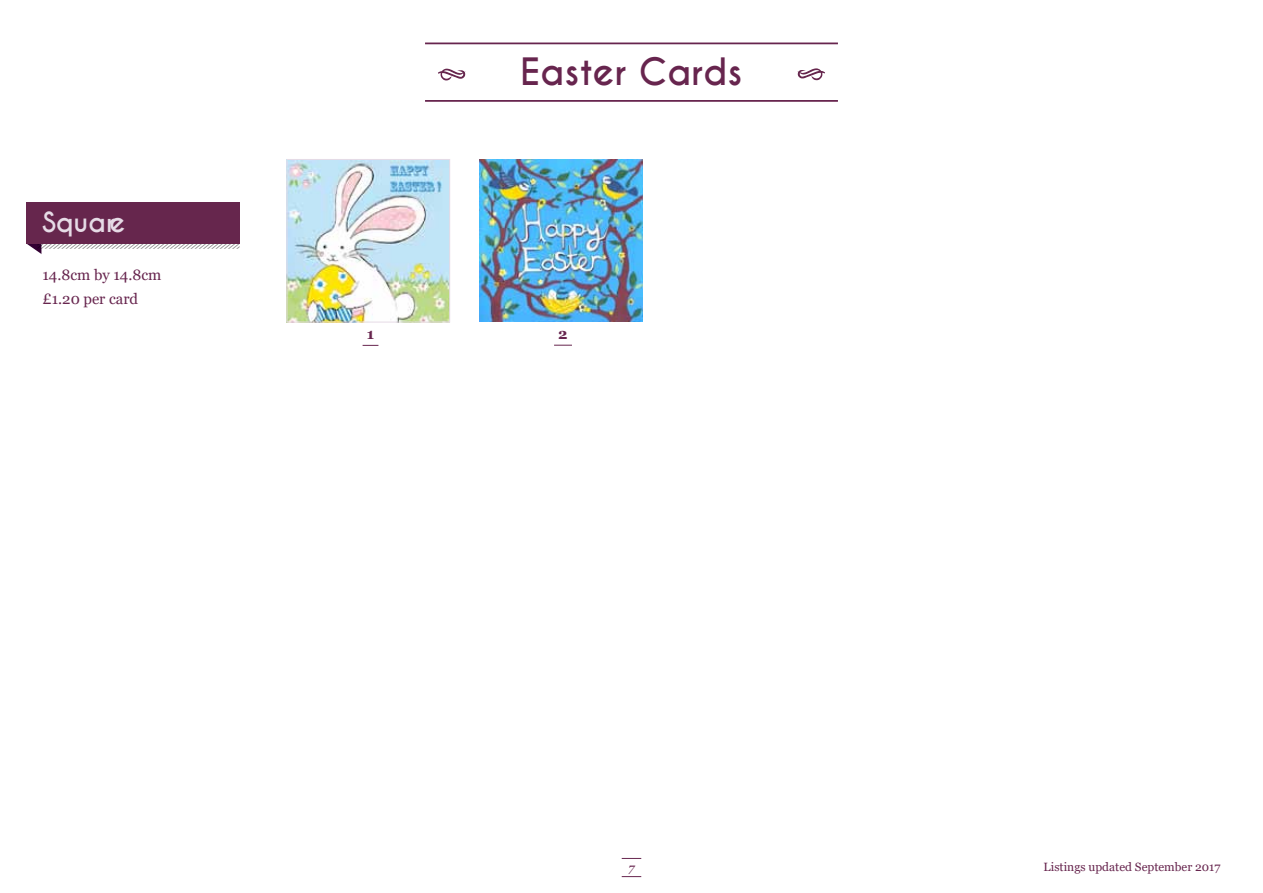
<style>
.page{position:relative;width:1263px;height:893px;background:#fff}
.page>*{position:absolute;margin:0;border:0;box-sizing:border-box;transform-origin:0 0}
.t1{font:700 35.4px "Caviar Dreams";color:#67254e}
.t2{font:700 25.95px "Caviar Dreams";color:#e6dbe6}
.t3{font:15px/24px "Georgia";color:#67254e}
.t4{font:700 15px "Georgia";color:#67254e}
.t5{font:12px "Georgia";color:#67254e}
.t6{font:italic 12px "Georgia";color:#67254e}
</style>
<div class="page">
<svg style="left:622px;top:858px;width:19px;height:1px"></svg>
<svg style="left:622px;top:876px;width:19px;height:1px"></svg>
<hr style="left:425px;top:100px;width:413px;height:2px;background:#67254e">
<hr style="left:425px;top:43px;width:413px;height:1px;background:#67254e">
<svg style="left:438px;top:69px;width:28px;height:11px"></svg>
<svg style="left:797px;top:68px;width:28px;height:12px"></svg>
<svg style="left:27px;top:244px;width:213px;height:10px"></svg>
<div style="left:27px;top:202px;width:213px;height:42px;background:#66264d"></div>
<img style="left:289px;top:161px;width:159px;height:159px">
<div style="left:287px;top:159px;width:163px;height:163px;border:1px solid #e6dbe6"></div>
<svg style="left:363px;top:345px;width:15px;height:1px"></svg>
<img style="left:479px;top:159px;width:163px;height:163px">
<svg style="left:554px;top:345px;width:18px;height:1px"></svg>
<h2 class="t2" style="left:42px;top:210px;width:85px">Square</h2>
<p class="t3" style="left:42px;top:263px;width:120px">14.8cm by 14.8cm £1.20 per card</p>
<h1 class="t1" style="left:520px;top:55px;width:224px">Easter Cards</h1>
<p class="t4" style="left:367px;top:325px;width:9px">1</p>
<p class="t4" style="left:558px;top:324px;width:11px">2</p>
<p class="t6" style="left:628px;top:860px;width:7px">7</p>
<p class="t5" style="left:1044px;top:860px;width:178px">Listings updated September 2017</p>
</div>
